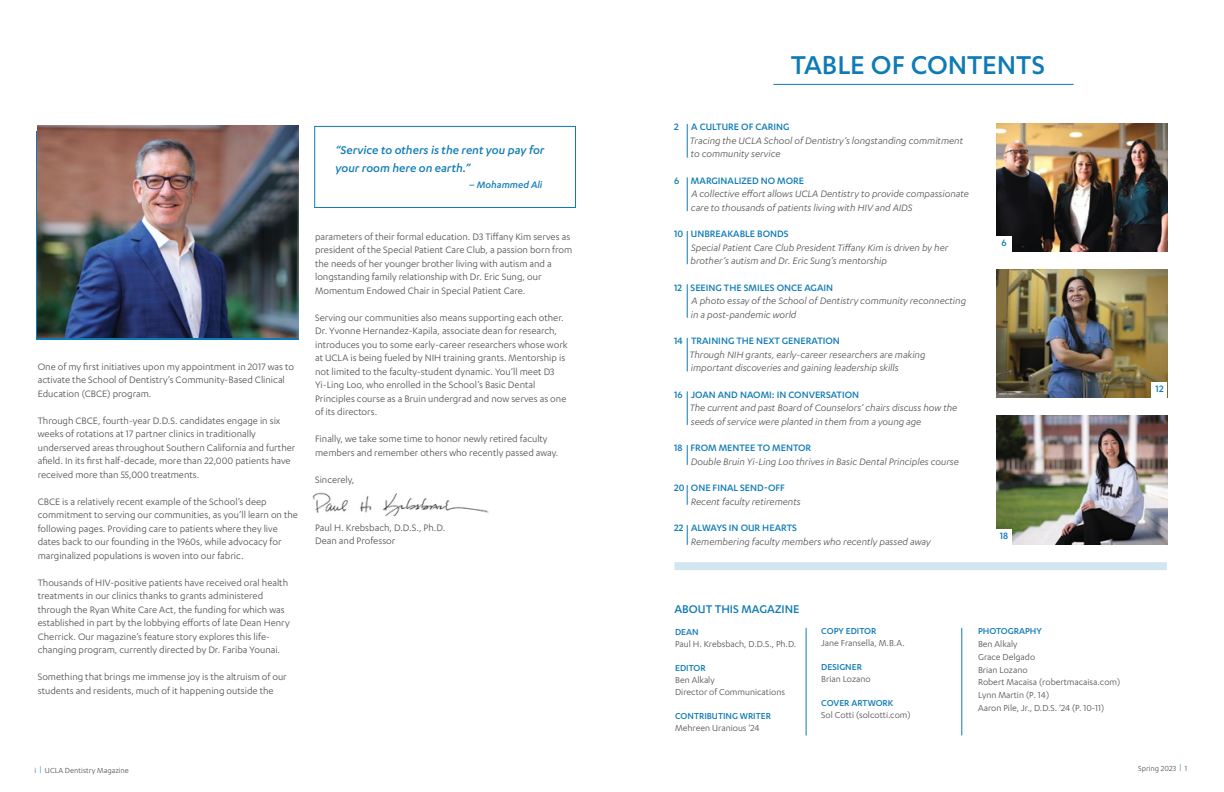
<style>
.page{position:relative;width:1224px;height:792px;background:#fff}
.page>*{position:absolute;margin:0;border:0;box-sizing:border-box;transform-origin:0 0}
.t1{font:500 30px "Karbon";letter-spacing:-.005em;color:#0f7bb6}
.t2{font:italic 500 13px/18px "Karbon";color:#0f7bb6}
.t3{font:500 13px "Karbon";color:#0f7bb6}
.t4{font:10.8px/13.5px "Karbon";color:#4f4f51}
.t5{font:italic 10.8px/13.5px "Karbon";color:#4f4f51}
.t6{font:500 10.8px "Karbon";color:#0f7bb6}
.t7{font:italic 500 10.8px "Karbon";color:#0f7bb6}
.t8{font:10px/12.6px "Karbon";color:#4f4f51}
.t9{font:500 10px "Karbon";color:#0f7bb6}
.t10{font:8.5px "Karbon";color:#4f4f51}
.s1{color:#0f7bb6}
</style>
<div class="page">
<img style="left:38px;top:126px;width:261px;height:211px">
<hr style="left:773px;top:84px;width:301px;height:1px;background:#0f7bb6">
<img style="left:312px;top:492px;width:177px;height:24px">
<div style="left:314px;top:126px;width:262px;height:82px;border:1px solid #0f7bb6"></div>
<hr style="left:806px;top:628px;width:1px;height:107px;background:#0f7bb6">
<hr style="left:961px;top:628px;width:1px;height:107px;background:#0f7bb6">
<img style="left:996px;top:123px;width:171px;height:128px">
<img style="left:996px;top:416px;width:171px;height:128px">
<img style="left:996px;top:269px;width:171px;height:129px">
<div style="left:996px;top:236px;width:16px;height:18px;background:#fff"></div>
<div style="left:1152px;top:382px;width:15px;height:20px;background:#fff"></div>
<div style="left:995px;top:529px;width:17px;height:15px;background:#fff"></div>
<div style="left:674px;top:562px;width:493px;height:8px;background:#d1e6f1"></div>
<hr style="left:687px;top:124px;width:1px;height:34px;background:#0f7bb6">
<hr style="left:687px;top:177px;width:1px;height:34px;background:#0f7bb6">
<hr style="left:687px;top:231px;width:1px;height:33px;background:#0f7bb6">
<hr style="left:687px;top:284px;width:1px;height:34px;background:#0f7bb6">
<hr style="left:687px;top:338px;width:1px;height:33px;background:#0f7bb6">
<hr style="left:687px;top:391px;width:1px;height:34px;background:#0f7bb6">
<svg style="left:687px;top:445px;width:1px;height:20px"></svg>
<svg style="left:687px;top:485px;width:1px;height:20px"></svg>
<svg style="left:687px;top:525px;width:1px;height:20px"></svg>
<p class="t2" style="left:336px;top:140px;width:210px">“Service to others is the rent you pay for your room here on earth.”</p>
<p class="t7" style="left:469px;top:178px;width:75px">– Mohammed Ali</p>
<p class="t4" style="left:38px;top:359px;width:258px">One of my first initiatives upon my appointment in 2017 was to activate the School of Dentistry’s Community-Based Clinical<br>Education (CBCE) program.</p>
<p class="t4" style="left:38px;top:413px;width:259px">Through CBCE, fourth-year D.D.S. candidates engage in six weeks of rotations at 17 partner clinics in traditionally underserved areas throughout Southern California and further afield. In its first half-decade, more than 22,000 patients have received more than 55,000 treatments.</p>
<p class="t4" style="left:38px;top:494px;width:262px">CBCE is a relatively recent example of the School’s deep commitment to serving our communities, as you’ll learn on the following pages. Providing care to patients where they live dates back to our founding in the 1960s, while advocacy for marginalized populations is woven into our fabric.</p>
<p class="t4" style="left:38px;top:575px;width:253px">Thousands of HIV-positive patients have received oral health treatments in our clinics thanks to grants administered through the Ryan White Care Act, the funding for which was established in part by the lobbying efforts of late Dean Henry Cherrick. Our magazine’s feature story explores this life&shy;changing program, currently directed by Dr. Fariba Younai.</p>
<p class="t4" style="left:38px;top:670px;width:251px">Something that brings me immense joy is the altruism of our students and residents, much of it happening outside the</p>
<p class="t4" style="left:315px;top:229px;width:259px">parameters of their formal education. D3 Tiffany Kim serves as president of the Special Patient Care Club, a passion born from the needs of her younger brother living with autism and a longstanding family relationship with Dr. Eric Sung, our Momentum Endowed Chair in Special Patient Care.</p>
<p class="t4" style="left:315px;top:310px;width:254px">Serving our communities also means supporting each other.<br>Dr. Yvonne Hernandez-Kapila, associate dean for research, introduces you to some early-career researchers whose work at UCLA is being fueled by NIH training grants. Mentorship is not limited to the faculty-student dynamic. You’ll meet D3<br>Yi-Ling Loo, who enrolled in the School’s Basic Dental Principles course as a Bruin undergrad and now serves as one of its directors.</p>
<p class="t4" style="left:315px;top:432px;width:245px">Finally, we take some time to honor newly retired faculty members and remember others who recently passed away.</p>
<p class="t4" style="left:315px;top:473px;width:41px">Sincerely,</p>
<p class="t4" style="left:315px;top:520px;width:132px">Paul H. Krebsbach, D.D.S., Ph.D.<br>Dean and Professor</p>
<p class="t10" style="left:35px;top:765px;width:96px">i <span class="s1">|</span> UCLA Dentistry Magazine</p>
<h1 class="t1" style="left:791px;top:49px;width:256px">TABLE OF CONTENTS</h1>
<p class="t6" style="left:674px;top:121px;width:117px">2 A CULTURE OF CARING</p>
<p class="t5" style="left:690px;top:133px;width:275px">Tracing the UCLA School of Dentistry’s longstanding commitment to community service</p>
<p class="t6" style="left:674px;top:174px;width:132px">6 MARGINALIZED NO MORE</p>
<p class="t5" style="left:691px;top:187px;width:280px">A collective effort allows UCLA Dentistry to provide compassionate care to thousands of patients living with HIV and AIDS</p>
<p class="t6" style="left:674px;top:228px;width:116px">10 UNBREAKABLE BONDS</p>
<p class="t5" style="left:691px;top:240px;width:259px">Special Patient Care Club President Tiffany Kim is driven by her brother’s autism and Dr. Eric Sung’s mentorship</p>
<p class="t6" style="left:674px;top:281px;width:161px">12 SEEING THE SMILES ONCE AGAIN</p>
<p class="t5" style="left:691px;top:294px;width:277px">A photo essay of the School of Dentistry community reconnecting in a post-pandemic world</p>
<p class="t6" style="left:674px;top:335px;width:167px">14 TRAINING THE NEXT GENERATION</p>
<p class="t5" style="left:689px;top:347px;width:238px">Through NIH grants, early-career researchers are making important discoveries and gaining leadership skills</p>
<p class="t6" style="left:674px;top:389px;width:187px">16 JOAN AND NAOMI: IN CONVERSATION</p>
<p class="t5" style="left:690px;top:401px;width:269px">The current and past Board of Counselors’ chairs discuss how the seeds of service were planted in them from a young age</p>
<p class="t6" style="left:674px;top:442px;width:139px">18 FROM MENTEE TO MENTOR</p>
<p class="t5" style="left:691px;top:455px;width:270px">Double Bruin Yi-Ling Loo thrives in Basic Dental Principles course</p>
<p class="t6" style="left:674px;top:482px;width:112px">20 ONE FINAL SEND-OFF</p>
<p class="t5" style="left:691px;top:495px;width:111px">Recent faculty retirements</p>
<p class="t6" style="left:674px;top:522px;width:124px">22 ALWAYS IN OUR HEARTS</p>
<p class="t5" style="left:691px;top:535px;width:241px">Remembering faculty members who recently passed away</p>
<p class="t6" style="left:1001px;top:237px;width:7px">6</p>
<p class="t6" style="left:1000px;top:530px;width:10px">18</p>
<p class="t6" style="left:1156px;top:383px;width:10px">12</p>
<p class="t3" style="left:674px;top:602px;width:127px">ABOUT THIS MAGAZINE</p>
<p class="t9" style="left:675px;top:626px;width:25px">DEAN</p>
<p class="t8" style="left:675px;top:637px;width:123px">Paul H. Krebsbach, D.D.S., Ph.D.</p>
<p class="t9" style="left:675px;top:662px;width:32px">EDITOR</p>
<p class="t8" style="left:675px;top:673px;width:112px;line-height:12px">Ben Alkaly<br>Director of Communications</p>
<p class="t9" style="left:675px;top:710px;width:97px">CONTRIBUTING WRITER</p>
<p class="t8" style="left:675px;top:721px;width:86px">Mehreen Uranious '24</p>
<p class="t9" style="left:821px;top:626px;width:57px">COPY EDITOR</p>
<p class="t8" style="left:821px;top:637px;width:85px">Jane Fransella, M.B.A.</p>
<p class="t9" style="left:821px;top:662px;width:42px">DESIGNER</p>
<p class="t8" style="left:821px;top:673px;width:51px">Brian Lozano</p>
<p class="t9" style="left:821px;top:698px;width:74px">COVER ARTWORK</p>
<p class="t8" style="left:821px;top:709px;width:91px">Sol Cotti (solcotti.com)</p>
<p class="t9" style="left:978px;top:626px;width:65px">PHOTOGRAPHY</p>
<p class="t8" style="left:978px;top:638px;width:144px">Ben Alkaly<br>Grace Delgado<br>Brian Lozano<br>Robert Macaisa (robertmacaisa.com)</p>
<p class="t8" style="left:978px;top:689px;width:128px">Lynn Martin (P. 14)<br>Aaron Pile, Jr., D.D.S. '24 (P. 10-11)</p>
<p class="t10" style="left:1138px;top:764px;width:51px">Spring 2023 <span class="s1">|</span> 1</p>
</div>
